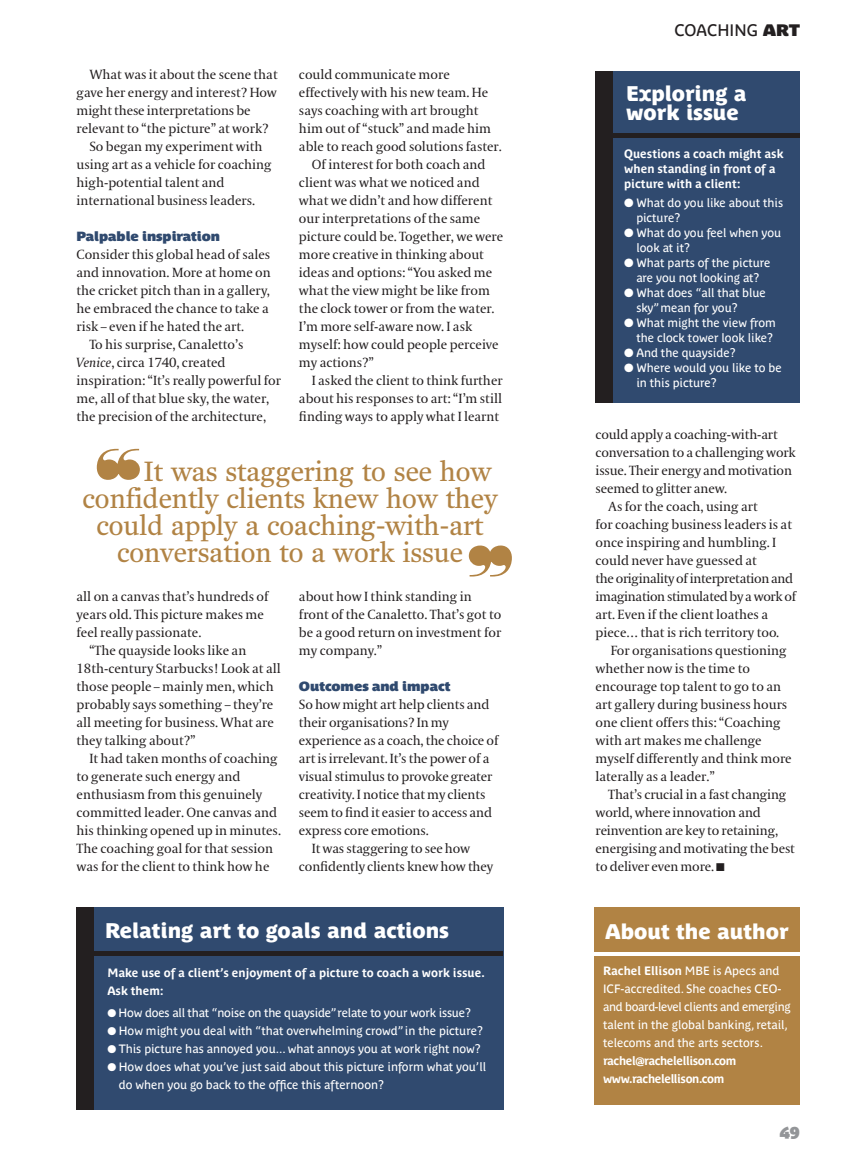
<style>
.page{position:relative;width:851px;height:1157px;background:#fff}
.page>*{position:absolute;margin:0;border:0;box-sizing:border-box;transform-origin:0 0}
.C_W_Quote{font:28.5px "Fenway";color:#b18344}
.t1{font:21px/19.5px "Parisine Plus Sombre";color:#fff}
.t2{font:16.5px "Parisine Plus";color:#231f20}
.t3{font:700 16.5px "Parisine Plus Sombre";color:#939598}
.C_W_1_body_indent{font:13.2px/18px "Coranto";color:#231f20}
.C_W_8_xhead{font:700 13.2px "Parisine Plus Sombre";color:#304a6f}
.C_W_Nibs_body_no_ind{font:12px/15px "Parisine Plus";color:#fff}
.C_W_Nibs_body_no_ind-2{font:700 12px/15px "Parisine Plus";color:#fff}
.C_W_Nibs_body_no_ind-3{font:700 12px/18px "Parisine Plus";letter-spacing:-.035em;color:#fff}
.s1{font-style:italic}
.s2{font-family:"Parisine"}
.s3{font-family:"Parisine Plus Sombre";font-weight:700}
.s4{font-weight:700}
</style>
<div class="page">
<svg style="left:97px;top:449px;width:43px;height:31px"></svg>
<svg style="left:468px;top:545px;width:44px;height:31px"></svg>
<div style="left:602px;top:72px;width:197px;height:331px;background:#304a6f"></div>
<div style="left:595px;top:72px;width:17px;height:331px;background:#231f20"></div>
<hr style="left:597px;top:133px;width:202px;height:4px;background:#231f20">
<div style="left:594px;top:907px;width:205px;height:44px;background:#b18344"></div>
<div style="left:594px;top:957px;width:205px;height:148px;background:#b18344"></div>
<div style="left:84px;top:907px;width:419px;height:202px;background:#304a6f"></div>
<div style="left:77px;top:907px;width:17px;height:202px;background:#231f20"></div>
<div style="left:78px;top:951px;width:425px;height:5px;background:#231f20"></div>
<p class="C_W_1_body_indent" style="left:77px;top:66px;width:203px;text-indent:13px">What was it about the scene that gave her energy and interest? How might these interpretations be relevant to “the picture” at work?</p>
<p class="C_W_1_body_indent" style="left:77px;top:138px;width:196px;text-indent:13px">So began my experiment with using art as a vehicle for coaching high-potential talent and international business leaders.</p>
<p class="C_W_8_xhead" style="left:77px;top:228px;width:145px">Palpable inspiration</p>
<p class="C_W_1_body_indent" style="left:77px;top:246px;width:196px">Consider this global head of sales and innovation. More at home on the cricket pitch than in a gallery, he embraced the chance to take a risk – even if he hated the art.</p>
<p class="C_W_1_body_indent" style="left:77px;top:336px;width:206px;text-indent:13px">To his surprise, Canaletto’s <span class="s1">Venice</span>, circa 1740, created inspiration: “It’s really powerful for me, all of that blue sky, the water, the precision of the architecture,</p>
<p class="C_W_1_body_indent" style="left:299px;top:66px;width:204px">could communicate more effectively with his new team. He says coaching with art brought him out of “stuck” and made him able to reach good solutions faster.</p>
<p class="C_W_1_body_indent" style="left:299px;top:156px;width:206px;text-indent:13px">Of interest for both coach and client was what we noticed and what we didn’t and how different our interpretations of the same picture could be. Together, we were more creative in thinking about ideas and options: “You asked me what the view might be like from the clock tower or from the water.<br>I’m more self-aware now. I ask myself: how could people perceive my actions?”</p>
<p class="C_W_1_body_indent" style="left:299px;top:372px;width:205px;text-align:justify;text-indent:13px">I asked the client to think further about his responses to art: “I’m still finding ways to apply what I learnt</p>
<p class="C_W_Quote" style="left:144px;top:453px;width:349px">It was staggering to see how</p>
<p class="C_W_Quote" style="left:82px;top:480px;width:416px">confidently clients knew how they</p>
<p class="C_W_Quote" style="left:96px;top:507px;width:388px">could apply a coaching-with-art</p>
<p class="C_W_Quote" style="left:117px;top:534px;width:347px">conversation to a work issue</p>
<p class="C_W_1_body_indent" style="left:77px;top:588px;width:193px">all on a canvas that’s hundreds of years old. This picture makes me feel really passionate.</p>
<p class="C_W_1_body_indent" style="left:77px;top:642px;width:206px;text-indent:13px">“The quayside looks like an<br>18th-century Starbucks! Look at all those people – mainly men, which probably says something – they’re all meeting for business. What are they talking about?”</p>
<p class="C_W_1_body_indent" style="left:77px;top:750px;width:206px;text-indent:13px">It had taken months of coaching to generate such energy and enthusiasm from this genuinely committed leader. One canvas and his thinking opened up in minutes.<br>The coaching goal for that session was for the client to think how he</p>
<p class="C_W_1_body_indent" style="left:299px;top:588px;width:204px">about how I think standing in front of the Canaletto. That’s got to be a good return on investment for my company.”</p>
<p class="C_W_8_xhead" style="left:299px;top:678px;width:153px">Outcomes and impact</p>
<p class="C_W_1_body_indent" style="left:299px;top:696px;width:201px">So how might art help clients and their organisations? In my experience as a coach, the choice of art is irrelevant. It’s the power of a visual stimulus to provoke greater creativity. I notice that my clients seem to find it easier to access and express core emotions.</p>
<p class="C_W_1_body_indent" style="left:299px;top:840px;width:196px;text-indent:13px">It was staggering to see how confidently clients knew how they</p>
<p class="t1" style="left:105px;top:920px;width:345px">Relating art to goals and actions</p>
<p class="C_W_Nibs_body_no_ind-2" style="left:107px;top:963px;width:379px;line-height:18px">Make use of a client’s enjoyment of a picture to coach a work issue.<br>Ask them:</p>
<p class="C_W_Nibs_body_no_ind" style="left:107px;top:1005px;width:365px">● H ow does all that “noise on the quayside” relate to your work issue?</p>
<p class="C_W_Nibs_body_no_ind" style="left:107px;top:1023px;width:377px">● H ow might you deal with “that overwhelming crowd” in the picture?</p>
<p class="C_W_Nibs_body_no_ind" style="left:107px;top:1041px;width:375px">● This picture has annoyed you... what annoys you at work right now?</p>
<p class="C_W_Nibs_body_no_ind" style="left:119px;top:1057px;width:368px;line-height:18px;text-indent:-11px">● H ow does what you’ve just said about this picture inform what you’ll do when you go back to the office this afternoon?</p>
<p class="t2" style="left:674px;top:21px;width:127px">coachin<span class="s2">g</span> <span class="s3">art</span></p>
<p class="t1" style="left:626px;top:83px;width:122px">Exploring a work issue</p>
<p class="C_W_Nibs_body_no_ind-2" style="left:624px;top:146px;width:161px">Questions a coach might ask when standing in front of a picture with a client:</p>
<p class="C_W_Nibs_body_no_ind" style="left:636px;top:195px;width:148px;text-indent:-12px">● What do you like about this picture?</p>
<p class="C_W_Nibs_body_no_ind" style="left:636px;top:225px;width:146px;text-indent:-12px">● What do you feel when you look at it?</p>
<p class="C_W_Nibs_body_no_ind" style="left:624px;top:255px;width:148px;text-align:center">● What parts of the picture are you not looking at?</p>
<p class="C_W_Nibs_body_no_ind" style="left:636px;top:285px;width:131px;text-indent:-12px">● What does “all that blue sky” mean for you?</p>
<p class="C_W_Nibs_body_no_ind" style="left:624px;top:315px;width:153px;text-align:right">● What might the view from the clock tower look like?</p>
<p class="C_W_Nibs_body_no_ind" style="left:624px;top:345px;width:113px">● And the quayside?</p>
<p class="C_W_Nibs_body_no_ind" style="left:636px;top:360px;width:147px;text-indent:-12px">● Where would you like to be in this picture?</p>
<p class="C_W_1_body_indent" style="left:595px;top:426px;width:202px">could apply a coaching-with-art conversation to a challenging work issue. Their energy and motivation seemed to glitter anew.</p>
<p class="C_W_1_body_indent" style="left:595px;top:498px;width:202px;text-indent:13px">As for the coach, using art<br>for coaching business leaders is at once inspiring and humbling. I could never have guessed at<br>the originality of interpretation and imagination stimulated by a work of art. Even if the client loathes a piece… that is rich territory too.</p>
<p class="C_W_1_body_indent" style="left:595px;top:642px;width:198px;text-indent:15px">For organisations questioning whether now is the time to encourage top talent to go to an art gallery during business hours one client offers this: “Coaching with art makes me challenge myself differently and think more laterally as a leader.”</p>
<p class="C_W_1_body_indent" style="left:595px;top:786px;width:201px;text-indent:13px">That’s crucial in a fast changing world, where innovation and reinvention are key to retaining, energising and motivating the best to deliver even more. ■</p>
<p class="t1" style="left:605px;top:921px;width:185px">About the author</p>
<p class="C_W_Nibs_body_no_ind" style="left:603px;top:961px;width:189px;line-height:18px"><span class="s4">Rachel Ellison</span> MBE is Apecs and<br>IC F-accredited. She coaches CEO&shy;and board-level clients and emerging talent in the global banking, retail, telecoms and the arts sectors.</p>
<p class="C_W_Nibs_body_no_ind-3" style="left:603px;top:1051px;width:135px">rachel@rachelellison.com www.rachelellison.com</p>
<p class="t3" style="left:779px;top:1120px;width:22px">49</p>
</div>
